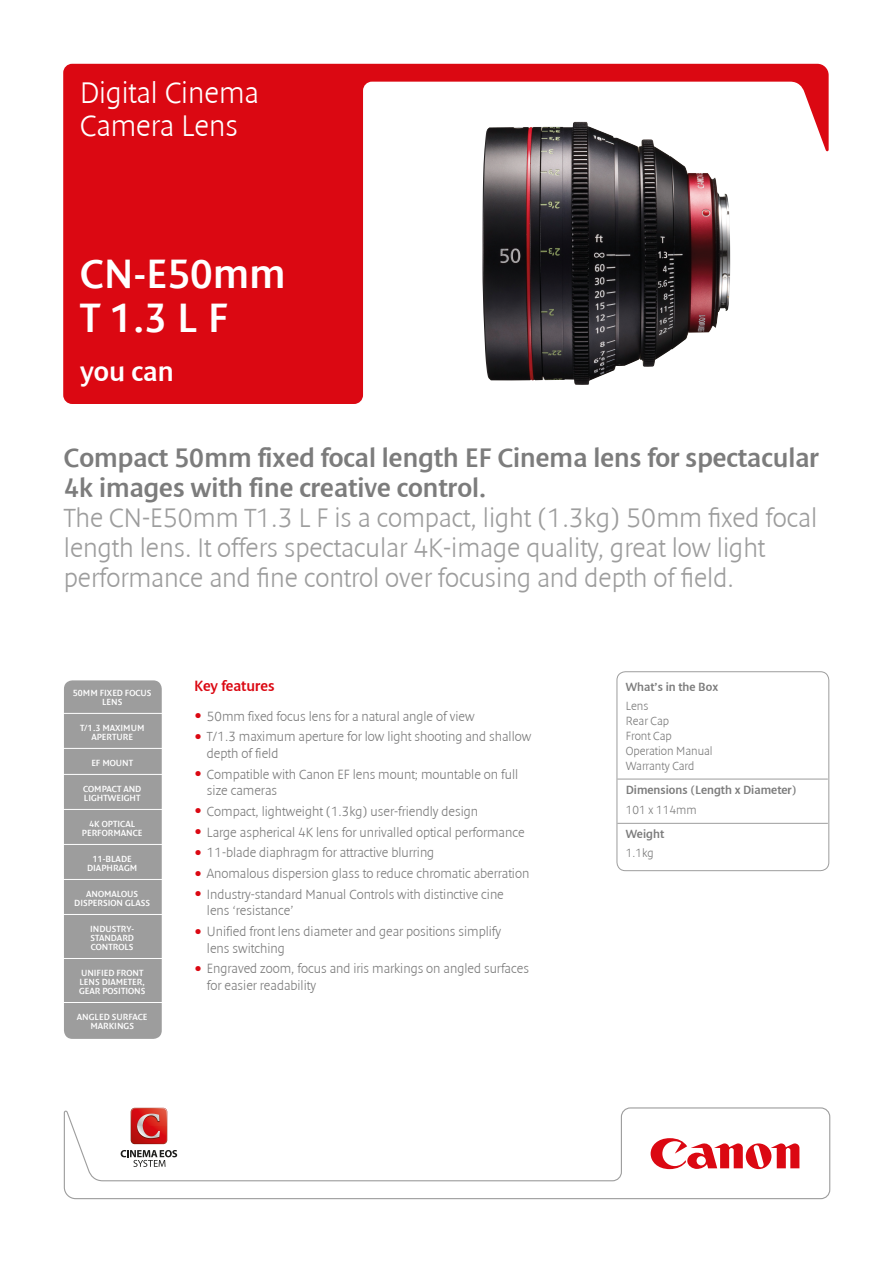
<style>
.page{position:relative;width:893px;height:1263px;background:#fff}
.page>*{position:absolute;margin:0;border:0;box-sizing:border-box;transform-origin:0 0}
.t1{font:41.25px/44.2px "Denda New";color:#fff}
.t2{font:300 30px/33px "Denda New";color:#fff}
.t3{font:27.75px "Denda New";color:#fff}
.t4{font:300 27px/30px "Denda New";color:#9d9d9d}
.t5{font:27px/30px "Denda New";color:#7c7c7c}
.t6{font:15px "Denda New";color:#db0812}
.t7{font:300 13.5px/16.5px "Denda New";color:#7c7c7c}
.t8{font:300 12px/15px "Denda New";color:#7c7c7c}
.t9{font:12px "Denda New";color:#7c7c7c}
.t10{font:9px/9px "Denda New";color:#fff;text-align:center}
.s1{font-size:27px;color:#db0812}
</style>
<div class="page">
<div style="left:64px;top:680px;width:98px;height:359px;background:#9d9d9d;border-radius:9px"></div>
<hr style="left:62px;top:713px;width:101px;height:1px;background:#fff">
<hr style="left:62px;top:748px;width:101px;height:1px;background:#fff">
<hr style="left:62px;top:774px;width:101px;height:1px;background:#fff">
<hr style="left:62px;top:809px;width:101px;height:1px;background:#fff">
<hr style="left:62px;top:844px;width:101px;height:1px;background:#fff">
<hr style="left:62px;top:879px;width:101px;height:1px;background:#fff">
<hr style="left:62px;top:914px;width:101px;height:1px;background:#fff">
<hr style="left:62px;top:958px;width:101px;height:1px;background:#fff">
<hr style="left:62px;top:1002px;width:101px;height:1px;background:#fff">
<svg style="left:63px;top:1107px;width:768px;height:93px"></svg>
<svg style="left:651px;top:1138px;width:148px;height:31px"></svg>
<svg style="left:63px;top:64px;width:766px;height:340px;fill:#db0812"></svg>
<hr style="left:617px;top:779px;width:211px;height:1px;background:#9d9d9d">
<hr style="left:617px;top:823px;width:211px;height:1px;background:#9d9d9d">
<div style="left:617px;top:671px;width:212px;height:200px;border:1px solid #9d9d9d;border-radius:9px"></div>
<img style="left:482px;top:122px;width:248px;height:263px">
<img style="left:128px;top:1107px;width:41px;height:39px">
<svg style="left:121px;top:1150px;width:56px;height:17px"></svg>
<h2 class="t2" style="left:80px;top:76px;width:180px">Digital Cinema<br>Camera Lens</h2>
<h1 class="t1" style="left:80px;top:253px;width:207px">CN-E50MM<br>T 1.3 L F</h1>
<h3 class="t3" style="left:80px;top:357px;width:95px">YOU CAN</h3>
<h3 class="t5" style="left:64px;top:443px;width:757px">COMPACT 50MM FIXED FOCAL LENGTH EF CINEMA LENS FOR SPECTACULAR<br>4K IMAGES WITH FINE CREATIVE CONTROL.</h3>
<h3 class="t4" style="left:64px;top:503px;width:755px">The CN-E50mm T1.3 L F is a compact, light (1.3kg) 50mm fixed focal length lens. It offers spectacular 4K-image quality, great low light performance and fine control over focusing and depth of field.</h3>
<p class="t10" style="left:73px;top:688px;width:80px">50MM FIXED FOCUS<br>LENS</p>
<p class="t10" style="left:80px;top:723px;width:66px">T/1.3 MAXIMUM<br>APERTURE</p>
<p class="t10" style="left:91px;top:758px;width:42px">EF MOUNT</p>
<p class="t10" style="left:83px;top:784px;width:60px;text-align:left">COMPACT AND<br>LIGHTWEIGHT</p>
<p class="t10" style="left:82px;top:819px;width:62px">4K OPTICAL<br>PERFORMANCE</p>
<p class="t10" style="left:87px;top:854px;width:52px">11-BLADE<br>DIAPHRAGM</p>
<p class="t10" style="left:74px;top:889px;width:77px">ANOMALOUS<br>DISPERSION GLASS</p>
<p class="t10" style="left:90px;top:924px;width:46px;text-align:justify">I NDUSTRY-STANDARD CONTROLS</p>
<p class="t10" style="left:79px;top:968px;width:68px;text-align:left">U NIFIED FRONT<br>LENS DIAMETER,<br>GEAR POSITIONS</p>
<p class="t10" style="left:77px;top:1012px;width:72px">ANGLED SURFACE<br>MARKINGS</p>
<p class="t6" style="left:194px;top:678px;width:82px">KEY FEATURES</p>
<p class="t7" style="left:194px;top:708px;width:282px"><span class="s1">•</span> 50mm fixed focus lens for a natural angle of view</p>
<p class="t7" style="left:207px;top:729px;width:326px;text-indent:-13px"><span class="s1">•</span> T/1.3 maximum aperture for low light shooting and shallow depth of field</p>
<p class="t7" style="left:207px;top:766px;width:313px;text-indent:-13px"><span class="s1">•</span> Compatible with Canon EF lens mount; mountable on full size cameras</p>
<p class="t7" style="left:194px;top:803px;width:285px"><span class="s1">•</span> Compact, lightweight (1.3kg) user-friendly design</p>
<p class="t7" style="left:194px;top:824px;width:332px"><span class="s1">•</span> Large aspherical 4K lens for unrivalled optical performance</p>
<p class="t7" style="left:194px;top:845px;width:242px"><span class="s1">•</span> 11-blade diaphragm for attractive blurring</p>
<p class="t7" style="left:194px;top:865px;width:337px"><span class="s1">•</span> Anomalous dispersion glass to reduce chromatic aberration</p>
<p class="t7" style="left:207px;top:886px;width:298px;text-indent:-13px"><span class="s1">•</span> Industry-standard Manual Controls with distinctive cine lens ‘resistance’</p>
<p class="t7" style="left:207px;top:923px;width:296px;text-indent:-13px"><span class="s1">•</span> Unified front lens diameter and gear positions simplify lens switching</p>
<p class="t7" style="left:207px;top:961px;width:324px;text-indent:-13px"><span class="s1">•</span> Engraved zoom, focus and iris markings on angled surfaces for easier readability</p>
<p class="t9" style="left:626px;top:680px;width:94px">WHAT’S IN THE BOX</p>
<p class="t8" style="left:626px;top:699px;width:88px">Lens<br>Rear Cap<br>Front Cap<br>Operation Manual<br>Warranty Card</p>
<p class="t9" style="left:626px;top:783px;width:172px">DIMENSIONS (LENGTH X DIAMETER)</p>
<p class="t8" style="left:626px;top:803px;width:72px">101 x 114mm</p>
<p class="t9" style="left:626px;top:827px;width:40px">WEIGHT</p>
<p class="t8" style="left:626px;top:846px;width:29px">1.1kg</p>
</div>
